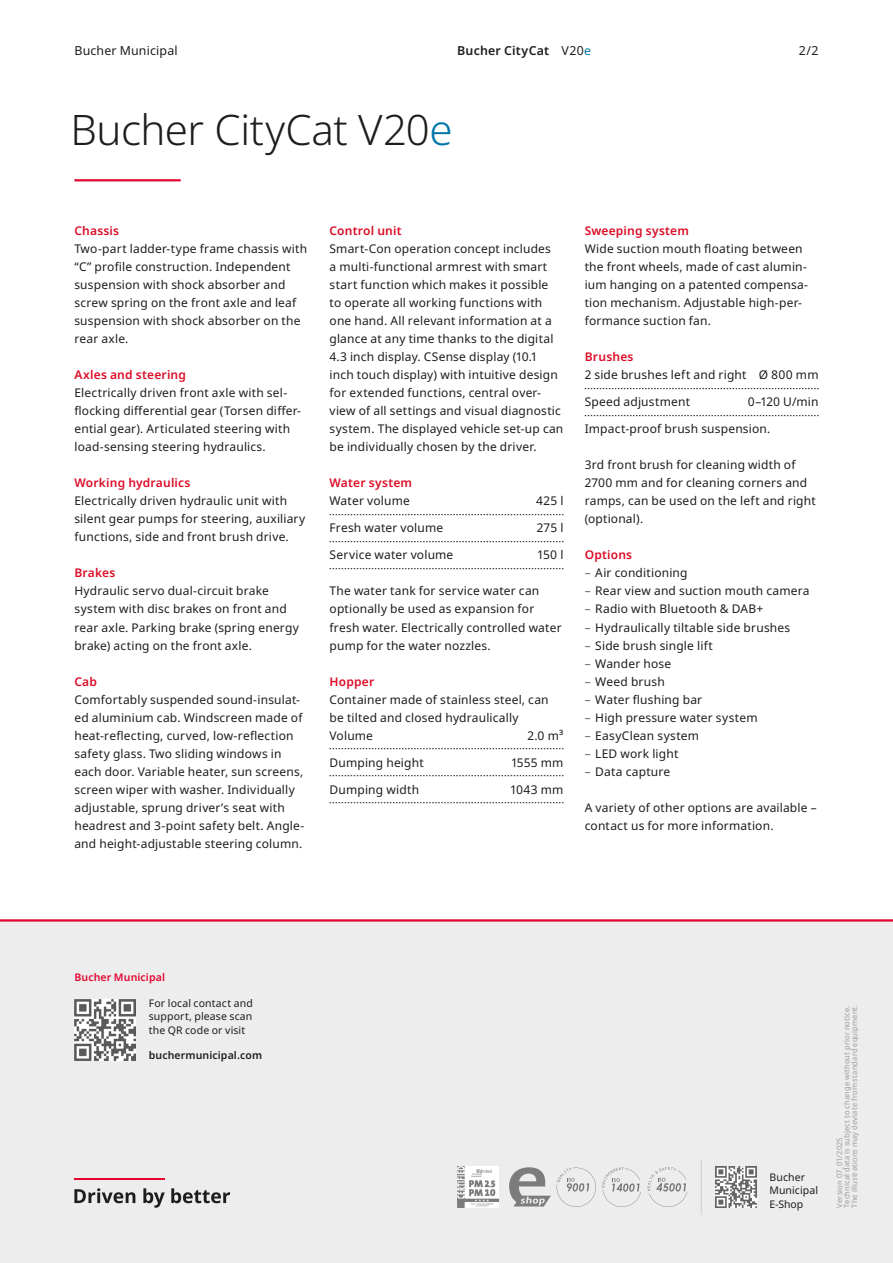
<style>
.page{position:relative;width:893px;height:1263px;background:#fff}
.page>*{position:absolute;margin:0;border:0;box-sizing:border-box;transform-origin:0 0}
.Title_28_30pt{font:300 42px "Noto Sans";letter-spacing:-.005em;color:#1d1d1b}
.t1{font:600 12.3px "Noto Sans";letter-spacing:.015em;color:#1d1d1b}
.Header_left_8_25_12pt{font:12.3px "Noto Sans";letter-spacing:.015em;color:#1d1d1b}
.Header_right_8_25_12pt{font:12.3px "Noto Sans";color:#1d1d1b}
.Copy_small_8_12pt_left{font:12px/18px "Noto Sans";letter-spacing:.015em;color:#1d1d1b}
.Copy_small_Texttable_8_12pt_left{font:12px "Noto Sans";letter-spacing:.015em;color:#1d1d1b}
.Subtitle_small_8_12pt{font:600 12px "Noto Sans";letter-spacing:.015em;color:#dc0c26}
.Text_7_9pt{font:10.5px/13.5px "Noto Sans";letter-spacing:.01em;color:#1d1d1b;text-align:justify}
.Text_7_9pt-2{font:600 10.5px "Noto Sans";letter-spacing:.01em;color:#1d1d1b}
.contact_info_header_7_9{font:600 10.5px "Noto Sans";letter-spacing:.01em;color:#e4042e}
.Text_5_5_disclaimer_only{font:7.5px "Noto Sans";letter-spacing:.02em;color:#9d9d9d}
.s1{font-weight:400}
.s2{font-weight:400;color:#0075aa}
.s3{color:#0075aa}
.s4{font-weight:300}
</style>
<div class="page">
<div style="left:0;top:919px;width:893px;height:344px;background:#ededed"></div>
<hr style="left:74px;top:179px;width:107px;height:2px;background:#e4042e">
<hr style="left:0;top:919px;width:893px;height:2px;background:#e4042e">
<svg style="left:330px;top:514px;width:233px;height:1px"></svg>
<svg style="left:330px;top:541px;width:233px;height:1px"></svg>
<svg style="left:330px;top:568px;width:233px;height:1px"></svg>
<svg style="left:330px;top:748px;width:233px;height:1px"></svg>
<svg style="left:330px;top:775px;width:233px;height:1px"></svg>
<svg style="left:330px;top:802px;width:233px;height:1px"></svg>
<svg style="left:585px;top:388px;width:234px;height:1px"></svg>
<svg style="left:585px;top:415px;width:234px;height:1px"></svg>
<img style="left:74px;top:999px;width:62px;height:61px">
<svg style="left:74px;top:1188px;width:61px;height:15px"></svg>
<svg style="left:143px;top:1188px;width:22px;height:20px"></svg>
<svg style="left:171px;top:1188px;width:59px;height:15px"></svg>
<hr style="left:74px;top:1178px;width:91px;height:2px;background:#e4042e">
<img style="left:715px;top:1167px;width:42px;height:41px">
<img style="left:457px;top:1167px;width:41px;height:41px">
<svg style="left:509px;top:1167px;width:42px;height:39px"></svg>
<svg style="left:557px;top:1167px;width:39px;height:40px"></svg>
<svg style="left:602px;top:1167px;width:39px;height:40px"></svg>
<svg style="left:647px;top:1167px;width:40px;height:40px"></svg>
<hr style="left:701px;top:1160px;width:1px;height:55px;background:#d1d1d1">
<p class="Header_left_8_25_12pt" style="left:74px;top:42px;width:105px">Bucher Municipal</p>
<p class="t1" style="left:457px;top:42px;width:136px">Bucher CityCat <span class="s1">V20</span><span class="s2">e</span></p>
<p class="Header_right_8_25_12pt" style="left:799px;top:42px;width:21px">2/2</p>
<p class="Title_28_30pt" style="left:70px;top:101px;width:384px">Bucher CityCat V20<span class="s3">e</span></p>
<p class="Subtitle_small_8_12pt" style="left:74px;top:223px;width:46px">Chassis</p>
<p class="Copy_small_8_12pt_left" style="left:74px;top:240px;width:234px">Two-part ladder-type frame chassis with “C” profile construction. Independent suspension with shock absorber and screw spring on the front axle and leaf suspension with shock absorber on the rear axle.</p>
<p class="Subtitle_small_8_12pt" style="left:74px;top:367px;width:113px">Axles and steering</p>
<p class="Copy_small_8_12pt_left" style="left:74px;top:384px;width:228px">Electrically driven front axle with sel&shy;flocking differential gear (Torsen differ&shy;ential gear). Articulated steering with load-sensing steering hydraulics.</p>
<p class="Subtitle_small_8_12pt" style="left:74px;top:475px;width:117px">Working hydraulics</p>
<p class="Copy_small_8_12pt_left" style="left:74px;top:492px;width:232px">Electrically driven hydraulic unit with silent gear pumps for steering, auxiliary functions, side and front brush drive.</p>
<p class="Subtitle_small_8_12pt" style="left:74px;top:565px;width:42px">Brakes</p>
<p class="Copy_small_8_12pt_left" style="left:74px;top:582px;width:226px">Hydraulic servo dual-circuit brake system with disc brakes on front and rear axle. Parking brake (spring energy brake) acting on the front axle.</p>
<p class="Subtitle_small_8_12pt" style="left:74px;top:673px;width:24px">Cab</p>
<p class="Copy_small_8_12pt_left" style="left:74px;top:690px;width:231px">Comfortably suspended sound-insulat&shy;ed aluminium cab. Windscreen made of heat-reflecting, curved, low-reflection safety glass. Two sliding windows in each door. Variable heater, sun screens, screen wiper with washer. Individually adjustable, sprung driver’s seat with headrest and 3-point safety belt. Angle&shy;and height-adjustable steering column.</p>
<p class="Subtitle_small_8_12pt" style="left:330px;top:223px;width:73px">Control unit</p>
<p class="Copy_small_8_12pt_left" style="left:330px;top:240px;width:235px">Smart-Con operation concept includes<br>a multi-functional armrest with smart start function which makes it possible<br>to operate all working functions with one hand. All relevant information at a glance at any time thanks to the digital 4.3 inch display. CSense display (10.1 inch touch display) with intuitive design for extended functions, central over&shy;view of all settings and visual diagnostic system. The displayed vehicle set-up can be individually chosen by the driver.</p>
<p class="Subtitle_small_8_12pt" style="left:330px;top:475px;width:84px">Water system</p>
<p class="Copy_small_Texttable_8_12pt_left" style="left:330px;top:493px;width:82px">Water volume</p>
<p class="Copy_small_Texttable_8_12pt_left" style="left:536px;top:493px;width:29px">425 l</p>
<p class="Copy_small_Texttable_8_12pt_left" style="left:330px;top:520px;width:115px">Fresh water volume</p>
<p class="Copy_small_Texttable_8_12pt_left" style="left:537px;top:520px;width:28px">275 l</p>
<p class="Copy_small_Texttable_8_12pt_left" style="left:330px;top:547px;width:125px">Service water volume</p>
<p class="Copy_small_Texttable_8_12pt_left" style="left:538px;top:547px;width:27px">150 l</p>
<p class="Copy_small_8_12pt_left" style="left:330px;top:582px;width:234px">The water tank for service water can optionally be used as expansion for fresh water. Electrically controlled water pump for the water nozzles.</p>
<p class="Subtitle_small_8_12pt" style="left:330px;top:673px;width:46px">Hopper</p>
<p class="Copy_small_8_12pt_left" style="left:330px;top:690px;width:221px">Container made of stainless steel, can be tilted and closed hydraulically</p>
<p class="Copy_small_Texttable_8_12pt_left" style="left:330px;top:727px;width:45px">Volume</p>
<p class="Copy_small_Texttable_8_12pt_left" style="left:527px;top:727px;width:37px">2.0 m³</p>
<p class="Copy_small_Texttable_8_12pt_left" style="left:330px;top:754px;width:96px">Dumping height</p>
<p class="Copy_small_Texttable_8_12pt_left" style="left:512px;top:754px;width:53px">1555 mm</p>
<p class="Copy_small_Texttable_8_12pt_left" style="left:330px;top:781px;width:91px">Dumping width</p>
<p class="Copy_small_Texttable_8_12pt_left" style="left:511px;top:781px;width:54px">1043 mm</p>
<p class="Subtitle_small_8_12pt" style="left:585px;top:223px;width:106px">Sweeping system</p>
<p class="Copy_small_8_12pt_left" style="left:585px;top:240px;width:225px">Wide suction mouth floating between the front wheels, made of cast alumin&shy;ium hanging on a patented compensa&shy;tion mechanism. Adjustable high-per&shy;formance suction fan.</p>
<p class="Subtitle_small_8_12pt" style="left:585px;top:349px;width:50px">Brushes</p>
<p class="Copy_small_Texttable_8_12pt_left" style="left:585px;top:367px;width:235px">2 side brushes left and right Ø 800 mm</p>
<p class="Copy_small_Texttable_8_12pt_left" style="left:585px;top:394px;width:107px">Speed adjustment</p>
<p class="Copy_small_Texttable_8_12pt_left" style="left:748px;top:394px;width:72px">0–120 U/min</p>
<p class="Copy_small_8_12pt_left" style="left:585px;top:420px;width:187px">Impact-proof brush suspension.</p>
<p class="Copy_small_8_12pt_left" style="left:585px;top:456px;width:233px">3rd front brush for cleaning width of<br>2700 mm and for cleaning corners and ramps, can be used on the left and right (optional).</p>
<p class="Subtitle_small_8_12pt" style="left:585px;top:547px;width:49px">Options</p>
<p class="Copy_small_8_12pt_left" style="left:585px;top:564px;width:104px"><span class="s4">–</span> Air conditioning</p>
<p class="Copy_small_8_12pt_left" style="left:585px;top:582px;width:226px"><span class="s4">–</span> Rear view and suction mouth camera</p>
<p class="Copy_small_8_12pt_left" style="left:585px;top:600px;width:180px"><span class="s4">–</span> Radio with Bluetooth &amp; DAB+</p>
<p class="Copy_small_8_12pt_left" style="left:585px;top:618px;width:207px"><span class="s4">–</span> Hydraulically tiltable side brushes</p>
<p class="Copy_small_8_12pt_left" style="left:585px;top:636px;width:130px"><span class="s4">–</span> Side brush single lift</p>
<p class="Copy_small_8_12pt_left" style="left:585px;top:654px;width:88px"><span class="s4">–</span> Wander hose</p>
<p class="Copy_small_8_12pt_left" style="left:585px;top:672px;width:82px"><span class="s4">–</span> Weed brush</p>
<p class="Copy_small_8_12pt_left" style="left:585px;top:690px;width:119px"><span class="s4">–</span> Water flushing bar</p>
<p class="Copy_small_8_12pt_left" style="left:585px;top:708px;width:174px"><span class="s4">–</span> High pressure water system</p>
<p class="Copy_small_8_12pt_left" style="left:585px;top:726px;width:116px"><span class="s4">–</span> EasyClean system</p>
<p class="Copy_small_8_12pt_left" style="left:585px;top:744px;width:95px"><span class="s4">–</span> LED work light</p>
<p class="Copy_small_8_12pt_left" style="left:585px;top:762px;width:87px"><span class="s4">–</span> Data capture</p>
<p class="Copy_small_8_12pt_left" style="left:585px;top:798px;width:233px">A variety of other options are available – contact us for more information.</p>
<p class="contact_info_header_7_9" style="left:74px;top:970px;width:92px">Bucher Municipal</p>
<p class="Text_7_9pt" style="left:149px;top:996px;width:105px">For local contact and support, please scan the QR code or visit</p>
<p class="Text_7_9pt-2" style="left:149px;top:1048px;width:115px">buchermunicipal.com</p>
<p class="Text_7_9pt" style="left:769px;top:1170px;width:50px;text-align:left">Bucher<br>Municipal<br>E-Shop</p>
<p class="Text_5_5_disclaimer_only" style="left:842px;top:1208px;width:203px;rotate:-90deg">Technical data is subject to change without prior notice.</p>
<p class="Text_5_5_disclaimer_only" style="left:849px;top:1208px;width:205px;rotate:-90deg">The illustrations may deviate from standard equipment.</p>
<p class="Text_5_5_disclaimer_only" style="left:834px;top:1208px;width:72px;rotate:-90deg">Version 07_01/2025</p>
</div>
